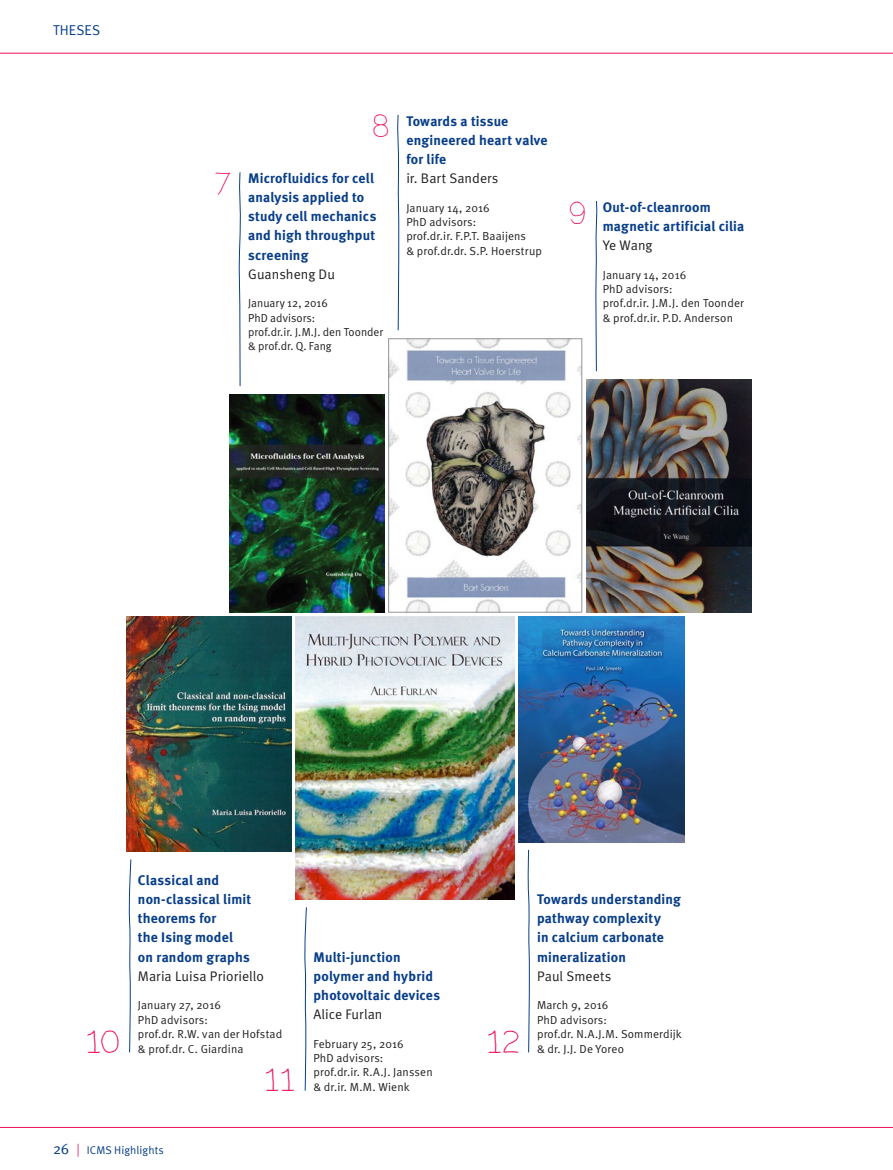
<style>
.page{position:relative;width:893px;height:1170px;background:#fff}
.page>*{position:absolute;margin:0;border:0;box-sizing:border-box;transform-origin:0 0}
.t1{font:32.25px "Springtime";color:#ee1059}
.t2{font:14.25px "Meta Normal";letter-spacing:.02em;color:#083e89}
.t3{font:700 13.8px/19px "Meta";letter-spacing:.015em;color:#083e89}
.t4{font:13.8px "Meta Normal";letter-spacing:.005em;color:#231f20}
.t5{font:11.7px/14.4px "Meta Normal";letter-spacing:.01em;color:#231f20}
.t6{font:11.25px "Meta Normal";letter-spacing:.005em;color:#083e89}
.s1{font-size:15px}
.s2{font-size:13.5px;color:#ee1059}
</style>
<div class="page">
<hr style="left:0;top:53px;width:893px;height:1px;background:#ee1059">
<hr style="left:0;top:1127px;width:893px;height:1px;background:#ee1059">
<svg style="left:528px;top:849px;width:2px;height:203px"></svg>
<img style="left:390px;top:340px;width:190px;height:270px">
<div style="left:388px;top:338px;width:194px;height:274px;border:1px solid #939598"></div>
<img style="left:586px;top:379px;width:165px;height:233px">
<img style="left:126px;top:616px;width:165px;height:235px">
<img style="left:230px;top:394px;width:154px;height:218px">
<img style="left:519px;top:616px;width:166px;height:226px">
<svg style="left:397px;top:114px;width:3px;height:217px"></svg>
<svg style="left:239px;top:172px;width:2px;height:214px"></svg>
<svg style="left:304px;top:907px;width:3px;height:184px"></svg>
<svg style="left:128px;top:859px;width:4px;height:193px"></svg>
<svg style="left:595px;top:201px;width:2px;height:171px"></svg>
<img style="left:295px;top:616px;width:219px;height:283px">
<p class="t2" style="left:53px;top:22px;width:49px">THESES</p>
<h1 class="t1" style="left:214px;top:167px;width:19px">7</h1>
<h1 class="t1" style="left:372px;top:110px;width:19px">8</h1>
<p class="t3" style="left:248px;top:168px;width:130px">Microfluidics for cell analysis applied to study cell mechanics and high throughput screening</p>
<p class="t4" style="left:248px;top:266px;width:88px">Guansheng Du</p>
<p class="t5" style="left:248px;top:296px;width:136px">January 12, 2016<br>PhD advisors:<br>prof.dr.ir. J.M.J. den Toonder &amp; prof.dr. Q. Fang</p>
<p class="t3" style="left:406px;top:111px;width:143px">Towards a tissue engineered heart valve for life</p>
<p class="t4" style="left:406px;top:170px;width:94px">ir. Bart Sanders</p>
<p class="t5" style="left:406px;top:200px;width:137px">January 14, 2016<br>PhD advisors:<br>prof.dr.ir. F.P.T. Baaijens<br>&amp; prof.dr.dr. S.P. Hoerstrup</p>
<h1 class="t1" style="left:569px;top:196px;width:19px">9</h1>
<p class="t3" style="left:603px;top:197px;width:143px">Out-of-cleanroom magnetic artificial cilia</p>
<p class="t4" style="left:603px;top:237px;width:51px">Ye Wang</p>
<p class="t5" style="left:603px;top:267px;width:142px">January 14, 2016<br>PhD advisors:<br>prof.dr.ir. J.M.J. den Toonder &amp; prof.dr.ir. P.D. Anderson</p>
<h1 class="t1" style="left:86px;top:1025px;width:36px">10</h1>
<p class="t3" style="left:138px;top:870px;width:115px">Classical and non-classical limit theorems for<br>the Ising model on random graphs</p>
<p class="t4" style="left:138px;top:967px;width:128px">Maria Luisa Prioriello</p>
<p class="t5" style="left:138px;top:997px;width:146px">January 27, 2016<br>PhD advisors:<br>prof.dr. R.W. van der Hofstad &amp; prof.dr. C. Giardina</p>
<h1 class="t1" style="left:264px;top:1063px;width:33px">11</h1>
<p class="t3" style="left:313px;top:947px;width:128px">Multi-junction polymer and hybrid photovoltaic devices</p>
<p class="t4" style="left:313px;top:1006px;width:71px">Alice Furlan</p>
<p class="t5" style="left:313px;top:1036px;width:121px">February 25, 2016<br>PhD advisors: prof.dr.ir. R.A.J. Janssen &amp; dr.ir. M.M. Wienk</p>
<h1 class="t1" style="left:486px;top:1025px;width:35px">12</h1>
<p class="t3" style="left:537px;top:889px;width:145px">Towards understanding pathway complexity<br>in calcium carbonate mineralization</p>
<p class="t4" style="left:537px;top:967px;width:76px">Paul Smeets</p>
<p class="t5" style="left:537px;top:997px;width:146px">March 9, 2016<br>PhD advisors:<br>prof.dr. N.A.J.M. Sommerdijk &amp; dr. J.J. De Yoreo</p>
<p class="t6" style="left:53px;top:1143px;width:112px"><span class="s1">26</span> <span class="s2">|</span> ICMS Highlights</p>
</div>
